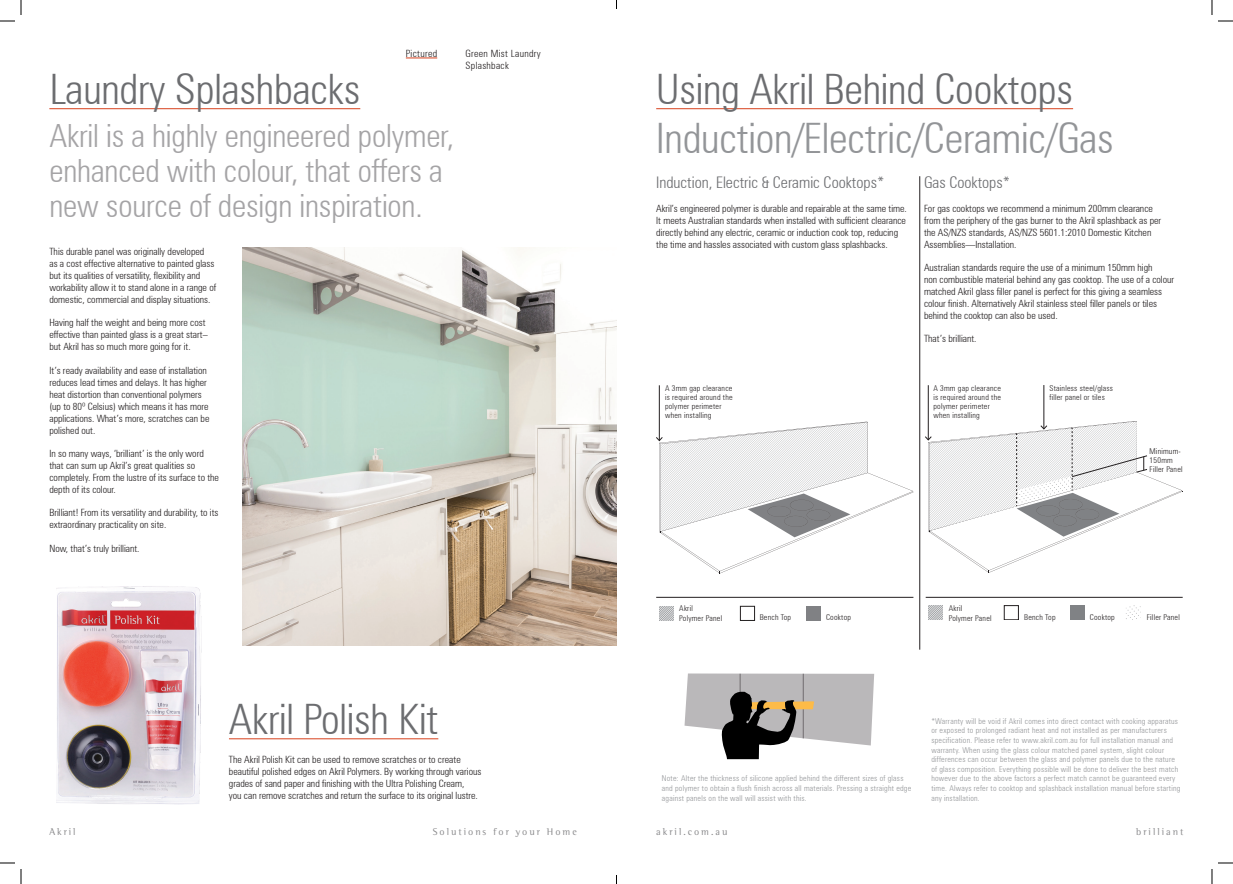
<style>
.page{position:relative;width:1233px;height:884px;background:#fff}
.page>*{position:absolute;margin:0;border:0;box-sizing:border-box;transform-origin:0 0}
.Header_titles{font:300 condensed 42px "Zurich BT";letter-spacing:-.005em;color:#6c6d70}
.Header_titles-2{font:300 condensed 42px "Zurich BT";letter-spacing:-.005em;color:#939598}
.Header_titles-3{font:300 condensed 32px/35px "Zurich BT";letter-spacing:-.005em;color:#a5a4a6}
.Subtitles{font:300 condensed 16px "Zurich BT";color:#6c6d70}
.body_copy{font:300 condensed 10px/12px "Zurich BT";color:#231f20}
.bottom_website{font:10px "Rotis Semi Serif Std";letter-spacing:.2em;color:#89898b}
.small_margin_copy{font:300 condensed 10px/12px "Zurich BT";letter-spacing:.03em;color:#231f20}
.small_margin_copy-2{font:300 condensed 8px/9.6px "Zurich BT";letter-spacing:.03em;color:#939598}
.Diagram_copy{font:300 condensed 8px/9px "Zurich BT";letter-spacing:.03em;color:#231f20}
.small_print{font:300 condensed 8px/9.6px "Zurich BT";letter-spacing:.03em;color:#939598}
.small_margin_copy-3{font:300 condensed 8px/9.6px "Zurich BT";letter-spacing:.03em;color:#231f20}
</style>
<div class="page">
<hr style="left:229px;top:738px;width:209px;height:1px;background:#d7411d">
<img style="left:57px;top:586px;width:145px;height:219px">
<hr style="left:928px;top:385px;width:1px;height:55px;background:#231f20">
<svg style="left:928px;top:605px;width:15px;height:15px"></svg>
<div style="left:1004px;top:605px;width:14px;height:15px;border:1px solid #231f20"></div>
<div style="left:1070px;top:605px;width:14px;height:15px;background:#808285"></div>
<svg style="left:1126px;top:605px;width:13px;height:15px"></svg>
<hr style="left:1043px;top:385px;width:1px;height:44px;background:#231f20">
<svg style="left:925px;top:421px;width:258px;height:152px"></svg>
<hr style="left:925px;top:597px;width:257px;height:1px;background:#231f20">
<hr style="left:919px;top:176px;width:1px;height:474px;background:#231f20">
<hr style="left:656px;top:108px;width:417px;height:1px;background:#d7411d">
<hr style="left:659px;top:385px;width:1px;height:55px;background:#231f20">
<svg style="left:656px;top:422px;width:257px;height:151px"></svg>
<svg style="left:659px;top:606px;width:15px;height:15px"></svg>
<div style="left:740px;top:606px;width:14px;height:15px;border:1px solid #231f20"></div>
<div style="left:806px;top:606px;width:14px;height:15px;background:#808184"></div>
<hr style="left:656px;top:597px;width:257px;height:1px;background:#231f20">
<svg style="left:684px;top:673px;width:190px;height:86px"></svg>
<hr style="left:406px;top:58px;width:31px;height:1px;background:#d7411d">
<hr style="left:49px;top:108px;width:311px;height:1px;background:#d7411d">
<img style="left:242px;top:247px;width:374px;height:399px">
<svg style="left:1218px;top:20px;width:15px;height:2px"></svg>
<svg style="left:1218px;top:862px;width:15px;height:2px"></svg>
<svg style="left:0;top:0;width:22px;height:22px"></svg>
<svg style="left:0;top:862px;width:22px;height:22px"></svg>
<svg style="left:1211px;top:0;width:1px;height:15px"></svg>
<svg style="left:1211px;top:869px;width:1px;height:15px"></svg>
<p class="small_margin_copy" style="left:406px;top:47px;width:33px">Pictured</p>
<p class="Header_titles" style="left:49px;top:63px;width:312px">Laundry Splashbacks</p>
<p class="Header_titles-3" style="left:49px;top:118px;width:406px">Akril is a highly engineered polymer, enhanced with colour, that offers a new source of design inspiration.</p>
<p class="body_copy" style="left:49px;top:245px;width:168px">This durable panel was originally developed<br>as a cost effective alternative to painted glass but its qualities of versatility, flexibility and workability allow it to stand alone in a range of domestic, commercial and display situations.</p>
<p class="body_copy" style="left:49px;top:317px;width:160px">Having half the weight and being more cost effective than painted glass is a great start– but Akril has so much more going for it.</p>
<p class="body_copy" style="left:49px;top:364px;width:161px">It’s ready availability and ease of installation reduces lead times and delays. It has higher heat distortion than conventional polymers (up to 80º Celsius) which means it has more applications. What’s more, scratches can be polished out.</p>
<p class="body_copy" style="left:49px;top:447px;width:171px">In so many ways, ‘brilliant’ is the only word that can sum up Akril’s great qualities so completely. From the lustre of its surface to the depth of its colour.</p>
<p class="body_copy" style="left:49px;top:507px;width:171px">Brilliant! From its versatility and durability, to its extraordinary practicality on site.</p>
<p class="body_copy" style="left:49px;top:542px;width:92px">Now, that’s truly brilliant.</p>
<p class="small_margin_copy" style="left:465px;top:47px;width:77px">Green Mist Laundry<br>Splashback</p>
<p class="Header_titles" style="left:229px;top:693px;width:211px">Akril Polish Kit</p>
<p class="body_copy" style="left:229px;top:753px;width:254px">The Akril Polish Kit can be used to remove scratches or to create beautiful polished edges on Akril Polymers. By working through various grades of sand paper and finishing with the Ultra Polishing Cream,<br>you can remove scratches and return the surface to its original lustre.</p>
<p class="Header_titles" style="left:656px;top:63px;width:418px">Using Akril Behind Cooktops</p>
<p class="Header_titles-2" style="left:656px;top:113px;width:459px">Induction/Electric/Ceramic/Gas</p>
<p class="Subtitles" style="left:656px;top:173px;width:230px">Induction, Electric &amp; Ceramic Cooktops*</p>
<p class="body_copy" style="left:656px;top:202px;width:252px">Akril’s engineered polymer is durable and repairable at the same time.<br>It meets Australian standards when installed with sufficient clearance directly behind any electric, ceramic or induction cook top, reducing the time and hassles associated with custom glass splashbacks.</p>
<p class="Subtitles" style="left:924px;top:173px;width:88px">Gas Cooktops*</p>
<p class="body_copy" style="left:924px;top:202px;width:239px">For gas cooktops we recommend a minimum 200mm clearance from the periphery of the gas burner to the Akril splashback as per the AS/NZS standards, AS/NZS 5601.1:2010 Domestic Kitchen Assemblies—Installation.</p>
<p class="body_copy" style="left:924px;top:261px;width:252px">Australian standards require the use of a minimum 150mm high<br>non combustible material behind any gas cooktop. The use of a colour matched Akril glass filler panel is perfect for this giving a seamless colour finish. Alternatively Akril stainless steel filler panels or tiles behind the cooktop can also be used.</p>
<p class="body_copy" style="left:924px;top:333px;width:54px">That’s brilliant.</p>
<p class="Diagram_copy" style="left:665px;top:384px;width:69px">A 3mm gap clearance is required around the polymer perimeter when installing</p>
<p class="Diagram_copy" style="left:933px;top:384px;width:69px">A 3mm gap clearance is required around the polymer perimeter when installing</p>
<p class="Diagram_copy" style="left:1049px;top:384px;width:65px">Stainless steel/glass filler panel or tiles</p>
<p class="Diagram_copy" style="left:1149px;top:447px;width:34px">Minimum-<br>150mm<br>Filler Panel</p>
<p class="small_margin_copy-3" style="left:679px;top:604px;width:44px">Akril<br>Polymer Panel</p>
<p class="small_margin_copy-3" style="left:759px;top:612px;width:33px">Bench Top</p>
<p class="small_margin_copy-3" style="left:826px;top:612px;width:26px">Cooktop</p>
<p class="small_margin_copy-3" style="left:948px;top:604px;width:44px">Akril<br>Polymer Panel</p>
<p class="small_margin_copy-3" style="left:1024px;top:612px;width:33px">Bench Top</p>
<p class="small_margin_copy-3" style="left:1090px;top:612px;width:26px">Cooktop</p>
<p class="small_margin_copy-3" style="left:1147px;top:612px;width:34px">Filler Panel</p>
<p class="small_print" style="left:662px;top:774px;width:251px">Note: Alter the thickness of silicone applied behind the different sizes of glass and polymer to obtain a flush finish across all materials. Pressing a straight edge against panels on the wall will assist with this.</p>
<p class="small_margin_copy-2" style="left:931px;top:716px;width:250px">*Warranty will be void if Akril comes into direct contact with cooking apparatus or exposed to prolonged radiant heat and not installed as per manufacturers specification. Please refer to www.akril.com.au for full installation manual and warranty. When using the glass colour matched panel system, slight colour differences can occur between the glass and polymer panels due to the nature of glass composition. Everything possible will be done to deliver the best match however due to the above factors a perfect match cannot be guaranteed every time. Always refer to cooktop and splashback installation manual before starting any installation.</p>
<p class="bottom_website" style="left:49px;top:825px;width:28px">Akril</p>
<p class="bottom_website" style="left:656px;top:825px;width:73px">akril.com.au</p>
<p class="bottom_website" style="left:1136px;top:825px;width:49px">brilliant</p>
<p class="bottom_website" style="left:433px;top:825px;width:146px">Solutions for your Home</p>
</div>
